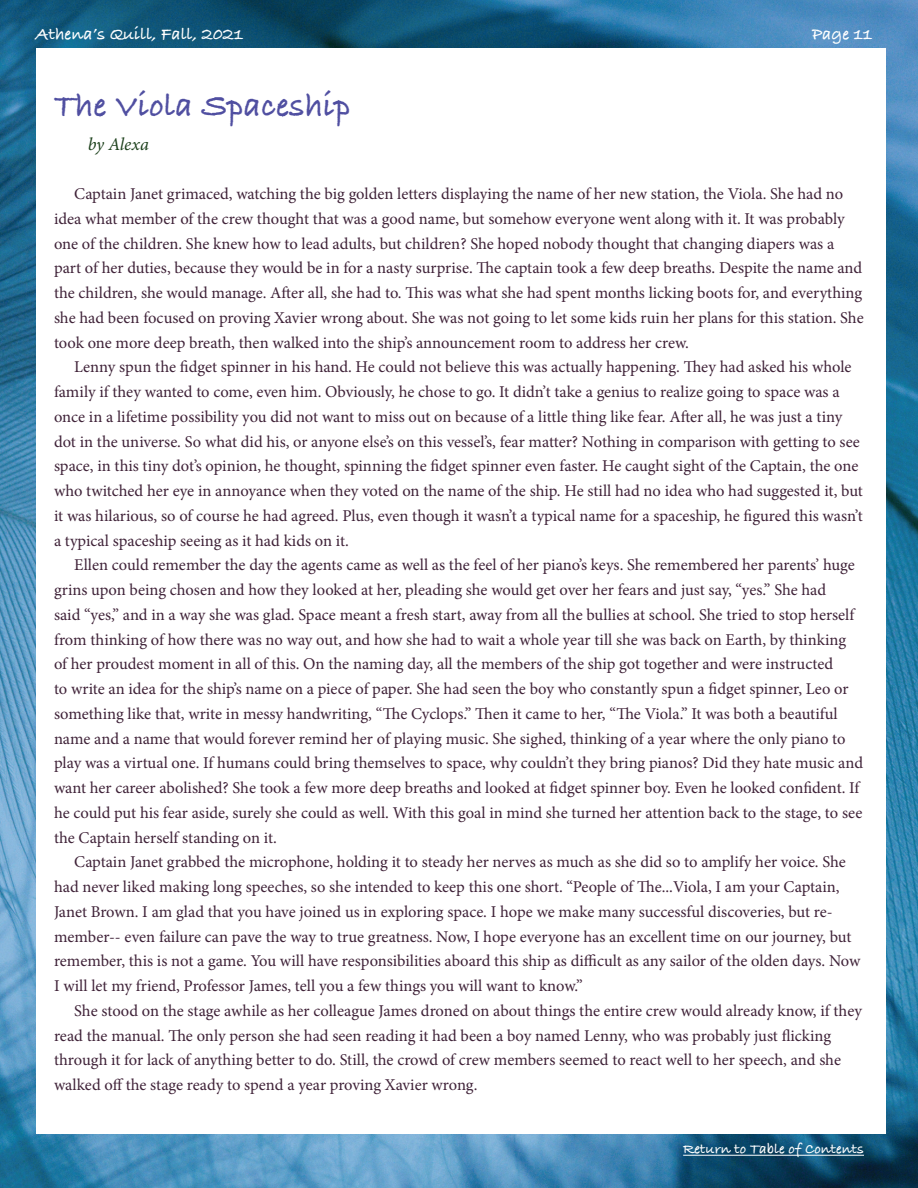
<style>
.page{position:relative;width:918px;height:1188px;background:#fff}
.page>*{position:absolute;margin:0;border:0;box-sizing:border-box;transform-origin:0 0}
.t1{font:700 34.5px "Bradley Hand ITCTT";color:#504fa1}
.t2{font:700 18px "Bradley Hand ITCTT";color:#fff}
.t3{font:italic 18px "Minion Pro";letter-spacing:-.005em;color:#1c401b}
.t4{font:16.5px/24.8px "Minion Pro";letter-spacing:-.005em;color:#3f2238}
.t5{font:700 15px "Bradley Hand ITCTT";color:#fff}
</style>
<div class="page">
<img style="left:0;top:0;width:918px;height:1188px">
<hr style="left:683px;top:1155px;width:181px;height:1px;background:#fff">
<div style="left:36px;top:49px;width:850px;height:1085px;background:#fff"></div>
<p class="t2" style="left:36px;top:21px;width:209px">Athena’s Quill, Fall, 2021</p>
<p class="t2" style="left:812px;top:21px;width:62px">Page 11</p>
<h1 class="t1" style="left:54px;top:79px;width:298px">The Viola Spaceship</h1>
<p class="t3" style="left:88px;top:132px;width:63px">by Alexa</p>
<p class="t4" style="left:54px;top:182px;width:811px;text-indent:20px">Captain Janet grimaced, watching the big golden letters displaying the name of her new station, the Viola. She had no idea what member of the crew thought that was a good name, but somehow everyone went along with it. It was probably one of the children. She knew how to lead adults, but children? She hoped nobody thought that changing diapers was a part of her duties, because they would be in for a nasty surprise. The captain took a few deep breaths. Despite the name and the children, she would manage. After all, she had to. This was what she had spent months licking boots for, and everything she had been focused on proving Xavier wrong about. She was not going to let some kids ruin her plans for this station. She took one more deep breath, then walked into the ship’s announcement room to address her crew.</p>
<p class="t4" style="left:54px;top:355px;width:810px;text-indent:20px">Lenny spun the fidget spinner in his hand. He could not believe this was actually happening. They had asked his whole family if they wanted to come, even him. Obviously, he chose to go. It didn’t take a genius to realize going to space was a once in a lifetime possibility you did not want to miss out on because of a little thing like fear. After all, he was just a tiny dot in the universe. So what did his, or anyone else’s on this vessel’s, fear matter? Nothing in comparison with getting to see space, in this tiny dot’s opinion, he thought, spinning the fidget spinner even faster. He caught sight of the Captain, the one who twitched her eye in annoyance when they voted on the name of the ship. He still had no idea who had suggested it, but it was hilarious, so of course he had agreed. Plus, even though it wasn’t a typical name for a spaceship, he figured this wasn’t a typical spaceship seeing as it had kids on it.</p>
<p class="t4" style="left:54px;top:553px;width:811px;text-indent:20px">Ellen could remember the day the agents came as well as the feel of her piano’s keys. She remembered her parents’ huge grins upon being chosen and how they looked at her, pleading she would get over her fears and just say, “yes.” She had<br>said “yes,” and in a way she was glad. Space meant a fresh start, away from all the bullies at school. She tried to stop herself from thinking of how there was no way out, and how she had to wait a whole year till she was back on Earth, by thinking of her proudest moment in all of this. On the naming day, all the members of the ship got together and were instructed<br>to write an idea for the ship’s name on a piece of paper. She had seen the boy who constantly spun a fidget spinner, Leo or something like that, write in messy handwriting, “The Cyclops.” Then it came to her, “The Viola.” It was both a beautiful name and a name that would forever remind her of playing music. She sighed, thinking of a year where the only piano to play was a virtual one. If humans could bring themselves to space, why couldn’t they bring pianos? Did they hate music and want her career abolished? She took a few more deep breaths and looked at fidget spinner boy. Even he looked confident. If he could put his fear aside, surely she could as well. With this goal in mind she turned her attention back to the stage, to see the Captain herself standing on it.</p>
<p class="t4" style="left:54px;top:850px;width:808px;text-indent:20px">Captain Janet grabbed the microphone, holding it to steady her nerves as much as she did so to amplify her voice. She had never liked making long speeches, so she intended to keep this one short. “People of The...Viola, I am your Captain, Janet Brown. I am glad that you have joined us in exploring space. I hope we make many successful discoveries, but re&shy;member-- even failure can pave the way to true greatness. Now, I hope everyone has an excellent time on our journey, but remember, this is not a game. You will have responsibilities aboard this ship as difficult as any sailor of the olden days. Now I will let my friend, Professor James, tell you a few things you will want to know.”</p>
<p class="t4" style="left:54px;top:998px;width:810px;text-indent:20px">She stood on the stage awhile as her colleague James droned on about things the entire crew would already know, if they read the manual. The only person she had seen reading it had been a boy named Lenny, who was probably just flicking through it for lack of anything better to do. Still, the crowd of crew members seemed to react well to her speech, and she walked off the stage ready to spend a year proving Xavier wrong.</p>
<p class="t5" style="left:683px;top:1137px;width:182px">Return to Table of Contents</p>
</div>
